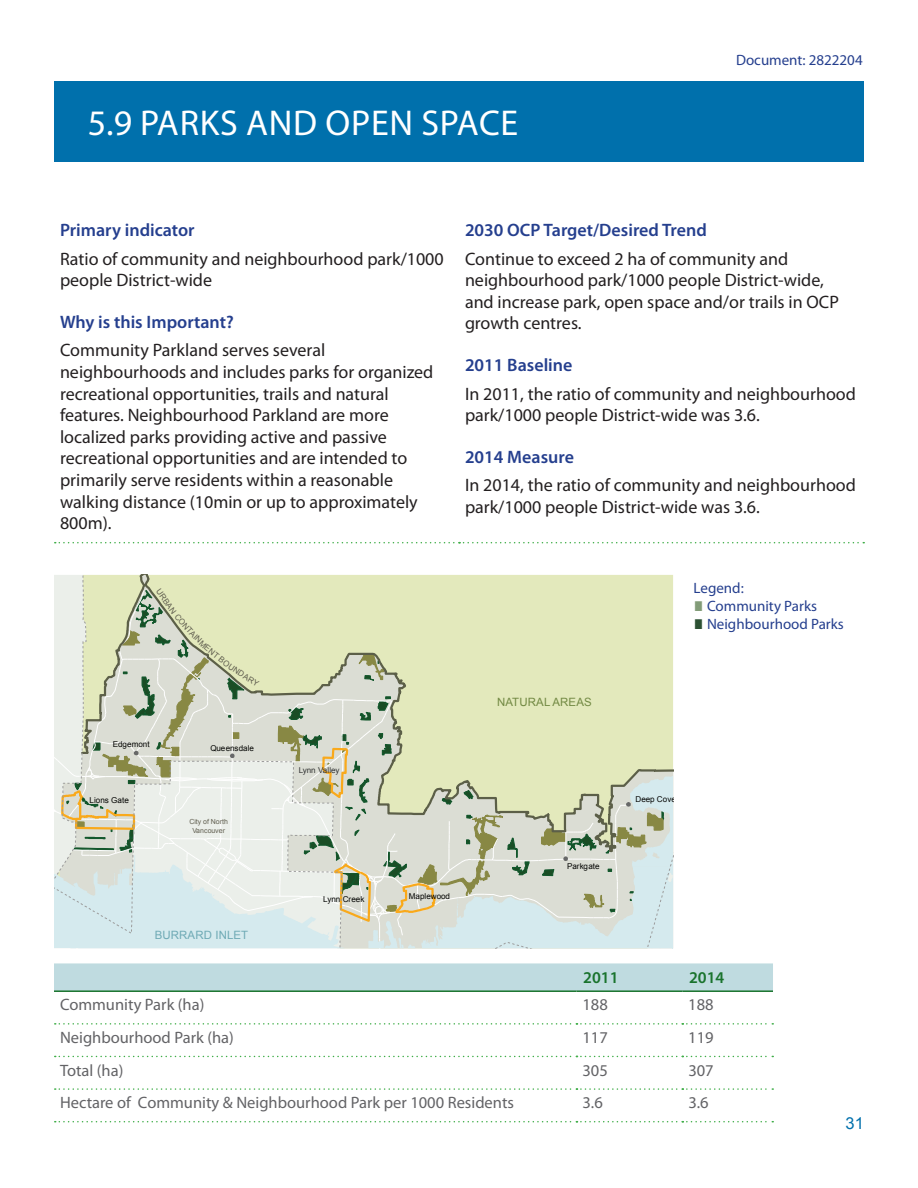
<style>
.page{position:relative;width:918px;height:1188px;background:#fff}
.page>*{position:absolute;margin:0;border:0;box-sizing:border-box;transform-origin:0 0}
.t1{font:36px "Myriad Pro";color:#fff}
.t2{font:18px/21.6px "Myriad Pro";color:#231f20}
.t3{font:600 18px "Myriad Pro";color:#253f8e}
.t4{font:16.5px "Myriad Pro";color:#636366}
.t5{font:600 16.5px "Myriad Pro";color:#19732d}
.t6{font:16.5px "Arial";color:#0070ac}
.t7{font:15px/18px "Myriad Pro";color:#253f8e}
.t8{font:11.4px "Arial";letter-spacing:.01em;color:#6faab5}
.t9{font:11.4px "Arial";letter-spacing:.015em;color:#728943}
.t10{font:8.1px "Arial";letter-spacing:-.005em;color:#040503}
.t11{font:8.1px "Arial";color:#605e4f}
.t12{font:8.1px "Arial";letter-spacing:-.01em;color:#323333}
.t13{font:6.9px/8.1px "Arial";letter-spacing:.005em;color:#605e4f;text-align:center}
.s1{color:#829c78}
.s2{color:#2c5133}
</style>
<div class="page">
<svg style="left:55px;top:542px;width:809px;height:1px"></svg>
<div style="left:54px;top:963px;width:719px;height:27px;background:#bfdbe0"></div>
<hr style="left:54px;top:990px;width:522px;height:2px;background:#19732d">
<hr style="left:576px;top:990px;width:106px;height:2px;background:#19732d">
<hr style="left:682px;top:990px;width:91px;height:2px;background:#19732d">
<svg style="left:55px;top:1023px;width:718px;height:2px"></svg>
<svg style="left:55px;top:1056px;width:718px;height:1px"></svg>
<svg style="left:55px;top:1088px;width:718px;height:2px"></svg>
<svg style="left:55px;top:1121px;width:718px;height:1px"></svg>
<div style="left:54px;top:81px;width:810px;height:81px;background:#0070ac"></div>
<hr style="left:673px;top:889px;width:1px;height:59px;background:#d5eaee">
<svg style="left:54px;top:575px;width:619px;height:374px;background:#d9e0c8"></svg>
<h1 class="t1" style="left:88px;top:101px;width:90px">5.9 Parks</h1>
<h1 class="t1" style="left:246px;top:101px;width:24px">and</h1>
<h1 class="t1" style="left:326px;top:101px;width:46px">Open</h1>
<h1 class="t1" style="left:422px;top:101px;width:39px">Space</h1>
<p class="t7" style="left:736px;top:51px;width:128px">Document: 2822204</p>
<p class="t3" style="left:60px;top:219px;width:136px">Primary indicator</p>
<p class="t2" style="left:60px;top:247px;width:385px">Ratio of community and neighbourhood park/1000 people District-wide</p>
<p class="t3" style="left:60px;top:311px;width:175px">Why is this Important?</p>
<p class="t2" style="left:60px;top:339px;width:375px">Community Parkland serves several neighbourhoods and includes parks for organized recreational opportunities, trails and natural features. Neighbourhood Parkland are more localized parks providing active and passive recreational opportunities and are intended to primarily serve residents within a reasonable walking distance (10min or up to approximately 800m).</p>
<p class="t3" style="left:465px;top:219px;width:243px">2030 OCP Target/Desired Trend</p>
<p class="t2" style="left:465px;top:247px;width:376px">Continue to exceed 2 ha of community and neighbourhood park/1000 people District-wide, and increase park, open space and/or trails in OCP growth centres.</p>
<p class="t3" style="left:465px;top:354px;width:109px">2011 Baseline</p>
<p class="t2" style="left:465px;top:382px;width:392px">In 2011, the ratio of community and neighbourhood park/1000 people District-wide was 3.6.</p>
<p class="t3" style="left:465px;top:446px;width:111px">2014 Measure</p>
<p class="t2" style="left:465px;top:474px;width:392px">In 2014, the ratio of community and neighbourhood park/1000 people District-wide was 3.6.</p>
<p class="t11" style="left:162px;top:587px;width:24px;rotate:55deg">URBA</p>
<p class="t11" style="left:180px;top:611px;width:24px;rotate:50deg">CONT</p>
<p class="t11" style="left:195px;top:628px;width:22px;rotate:44deg">AINM</p>
<p class="t10" style="left:113px;top:739px;width:38px">Edgemont</p>
<p class="t10" style="left:90px;top:795px;width:41px">Lions Gate</p>
<p class="t10" style="left:210px;top:743px;width:45px">Queensdale</p>
<p class="t13" style="left:189px;top:818px;width:40px">City of North<br>Vancouver</p>
<p class="t8" style="left:155px;top:928px;width:95px">BURRARD INLET</p>
<p class="t12" style="left:299px;top:765px;width:42px">Lynn Valley</p>
<p class="t10" style="left:323px;top:894px;width:43px">Lynn Creek</p>
<p class="t10" style="left:409px;top:891px;width:43px">Maplewood</p>
<p class="t9" style="left:497px;top:695px;width:96px">NATURAL AREAS</p>
<p class="t10" style="left:567px;top:860px;width:34px">Parkgate</p>
<p class="t7" style="left:694px;top:579px;width:152px">Legend:<br><span class="s1">∎</span> Community Parks<br><span class="s2">∎</span> Neighbourhood Parks</p>
<p class="t10" style="left:635px;top:794px;width:42px">Deep Cove</p>
<p class="t5" style="left:583px;top:967px;width:37px">2011</p>
<p class="t5" style="left:689px;top:967px;width:37px">2014</p>
<p class="t4" style="left:60px;top:995px;width:146px">Community Park (ha)</p>
<p class="t4" style="left:582px;top:995px;width:27px">188</p>
<p class="t4" style="left:688px;top:995px;width:27px">188</p>
<p class="t4" style="left:60px;top:1027px;width:175px">Neighbourhood Park (ha)</p>
<p class="t4" style="left:582px;top:1027px;width:27px">117</p>
<p class="t4" style="left:688px;top:1027px;width:27px">119</p>
<p class="t4" style="left:60px;top:1060px;width:65px">Total (ha)</p>
<p class="t4" style="left:582px;top:1060px;width:27px">305</p>
<p class="t4" style="left:688px;top:1060px;width:27px">307</p>
<p class="t4" style="left:60px;top:1092px;width:455px">Hectare of Community &amp; Neighbourhood Park per 1000 Residents</p>
<p class="t4" style="left:583px;top:1092px;width:22px">3.6</p>
<p class="t4" style="left:688px;top:1092px;width:22px">3.6</p>
<p class="t6" style="left:846px;top:1112px;width:20px">31</p>
</div>
